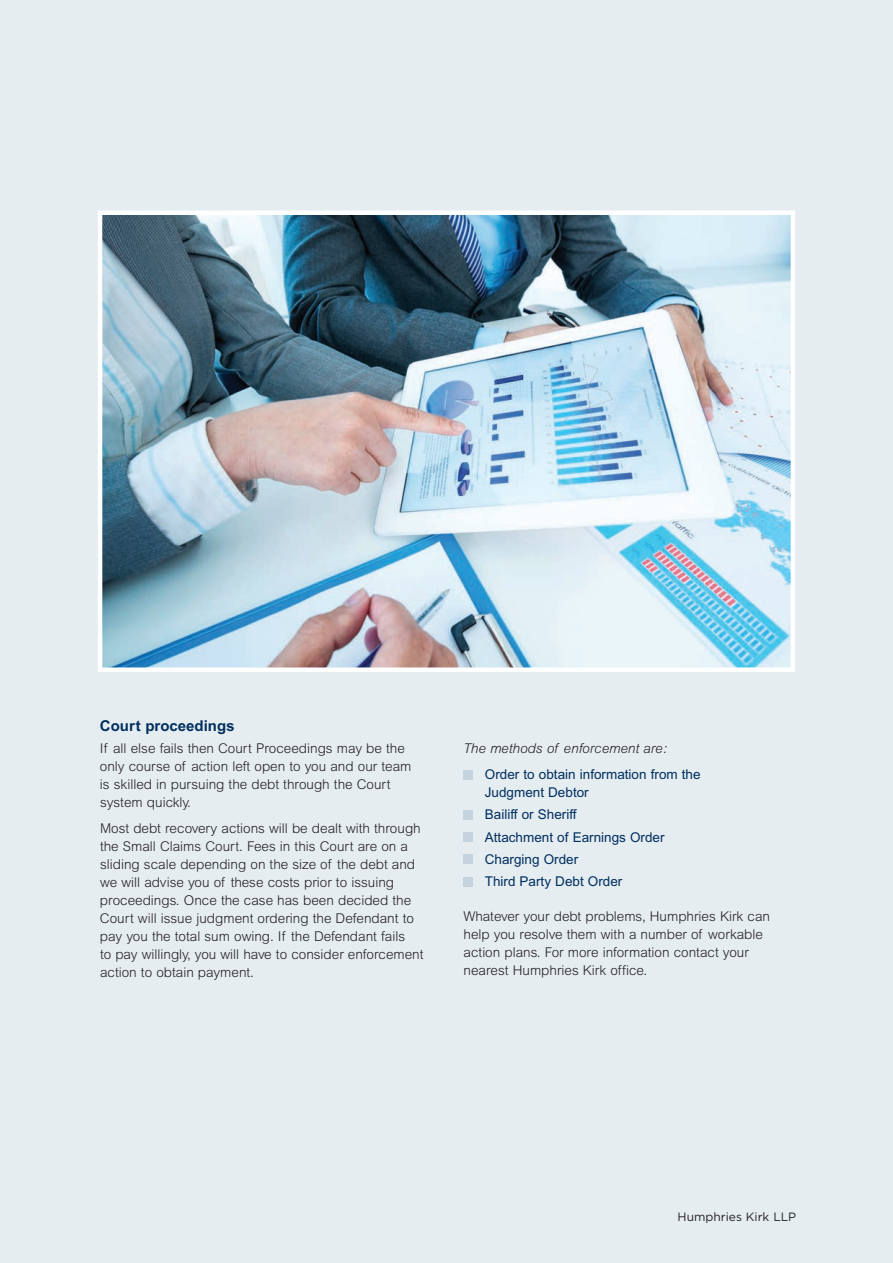
<style>
.page{position:relative;width:893px;height:1263px;background:#e5edf1}
.page>*{position:absolute;margin:0;border:0;box-sizing:border-box;transform-origin:0 0}
.t1{font:700 15px "Arial";color:#002e5e}
.t2{font:300 13.5px/18px "Arial";color:#231f20}
.t3{font:13.5px/22.2px "Arial";color:#002e5e}
.t4{font:italic 300 13.5px "Arial";color:#231f20}
.t5{font:12px "Gotham";color:#231f20}
</style>
<div class="page">
<div style="left:463px;top:770px;width:10px;height:9px;background:#c4d3dd"></div>
<div style="left:463px;top:810px;width:10px;height:9px;background:#c4d3dd"></div>
<div style="left:463px;top:832px;width:10px;height:10px;background:#c4d3dd"></div>
<div style="left:463px;top:855px;width:10px;height:9px;background:#c4d3dd"></div>
<div style="left:463px;top:877px;width:10px;height:9px;background:#c4d3dd"></div>
<img style="left:103px;top:215px;width:687px;height:452px">
<div style="left:98px;top:210px;width:697px;height:462px;border:4px solid #fff"></div>
<p class="t1" style="left:100px;top:720px;width:136px">Court proceedings</p>
<p class="t2" style="left:100px;top:740px;width:313px">If all else fails then Court Proceedings may be the only course of action left open to you and our team is skilled in pursuing the debt through the Court system quickly.</p>
<p class="t2" style="left:100px;top:821px;width:325px">Most debt recovery actions will be dealt with through the Small Claims Court. Fees in this Court are on a sliding scale depending on the size of the debt and we will advise you of these costs prior to issuing proceedings. Once the case has been decided the Court will issue judgment ordering the Defendant to pay you the total sum owing. If the Defendant fails<br>to pay willingly, you will have to consider enforcement action to obtain payment.</p>
<p class="t4" style="left:464px;top:743px;width:204px">The methods of enforcement are:</p>
<p class="t3" style="left:485px;top:765px;width:217px;line-height:18px">Order to obtain information from the<br>Judgment Debtor</p>
<p class="t3" style="left:485px;top:804px;width:181px">Bailiff or Sheriff<br>Attachment of Earnings Order<br>Charging Order<br>Third Party Debt Order</p>
<p class="t2" style="left:463px;top:909px;width:308px">Whatever your debt problems, Humphries Kirk can help you resolve them with a number of workable action plans. For more information contact your nearest Humphries Kirk office.</p>
<p class="t5" style="left:678px;top:1212px;width:120px">Humphries Kirk LLP</p>
</div>
